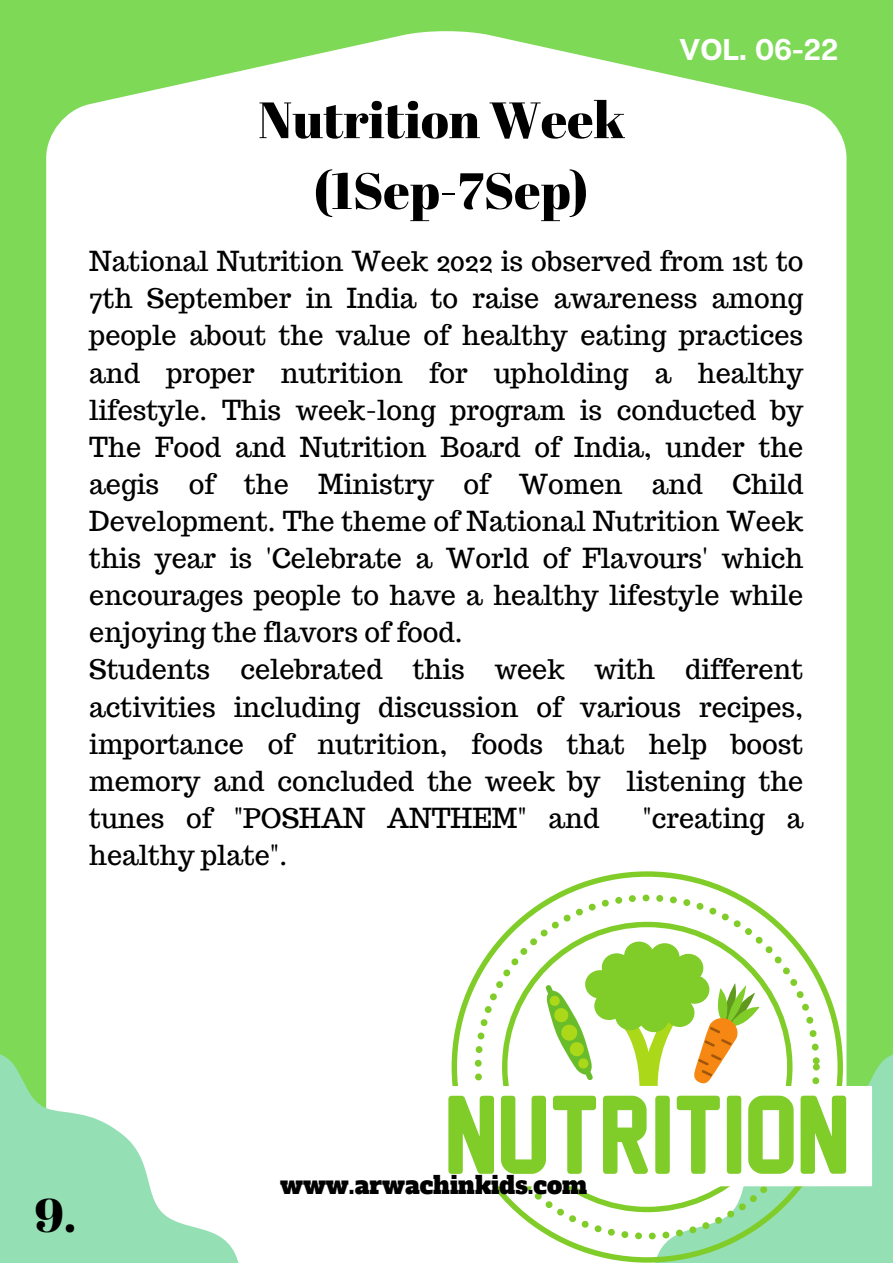
<style>
.page{position:relative;width:893px;height:1264px;background:#fff}
.page>*{position:absolute;margin:0;border:0;box-sizing:border-box;transform-origin:0 0}
.t1{font:51px/70.8px "Abril Fatface";color:#000;text-align:center}
.t2{font:47.25px "Abril Fatface";color:#000}
.t3{font:700 30px "Articulat CF";color:#fff}
.t4{font:27px/37px "Trocchi";color:#000}
.t5{font:24px "Alfa Slab One";color:#000}
</style>
<div class="page">
<div style="left:0;top:0;width:892px;height:1262px;background:#7ed957"></div>
<div style="left:46px;top:31px;width:800px;height:1231px;background:#fff"></div>
<svg style="left:842px;top:1050px;width:50px;height:212px;background:#92dea6"></svg>
<svg style="left:0;top:1050px;width:241px;height:212px;background:#c6edd4"></svg>
<svg style="left:451px;top:871px;width:391px;height:391px;background:#dff4db"></svg>
<svg style="left:475px;top:894px;width:344px;height:345px;background:#daeec1"></svg>
<div style="left:422px;top:1085px;width:450px;height:101px;background:#fff"></div>
<svg style="left:448px;top:1095px;width:46px;height:78px"></svg>
<svg style="left:501px;top:1095px;width:45px;height:78px"></svg>
<svg style="left:553px;top:1095px;width:43px;height:78px"></svg>
<svg style="left:603px;top:1095px;width:45px;height:78px"></svg>
<div style="left:655px;top:1095px;width:14px;height:78px;background:#80cc28;border-radius:4px"></div>
<svg style="left:676px;top:1095px;width:43px;height:78px"></svg>
<div style="left:726px;top:1095px;width:15px;height:78px;background:#80cc28;border-radius:4px"></div>
<svg style="left:748px;top:1095px;width:45px;height:78px"></svg>
<svg style="left:800px;top:1095px;width:46px;height:78px"></svg>
<h1 class="t1" style="left:258px;top:83px;width:368px">Nutrition Week (1Sep-7Sep)</h1>
<p class="t3" style="left:679px;top:30px;width:160px">VOL. 06-22</p>
<p class="t4" style="left:89px;top:243px;width:715px">National Nutrition Week 2022 is observed from 1st to 7th September in India to raise awareness among people about the value of healthy eating practices and proper nutrition for upholding a healthy lifestyle. This week-long program is conducted by The Food and Nutrition Board of India, under the aegis of the Ministry of Women and Child Development. The theme of National Nutrition Week this year is 'Celebrate a World of Flavours' which encourages people to have a healthy lifestyle while enjoying the flavors of food.<br>Students celebrated this week with different activities including discussion of various recipes, importance of nutrition, foods that help boost memory and concluded the week by listening the tunes of "POSHAN ANTHEM" and</p>
<p class="t4" style="left:642px;top:799px;width:162px">"creating a</p>
<p class="t4" style="left:89px;top:836px;width:199px">healthy plate".</p>
<h2 class="t2" style="left:35px;top:1181px;width:43px">9.</h2>
<p class="t5" style="left:280px;top:1169px;width:309px">www.arwachinkids.com</p>
</div>
